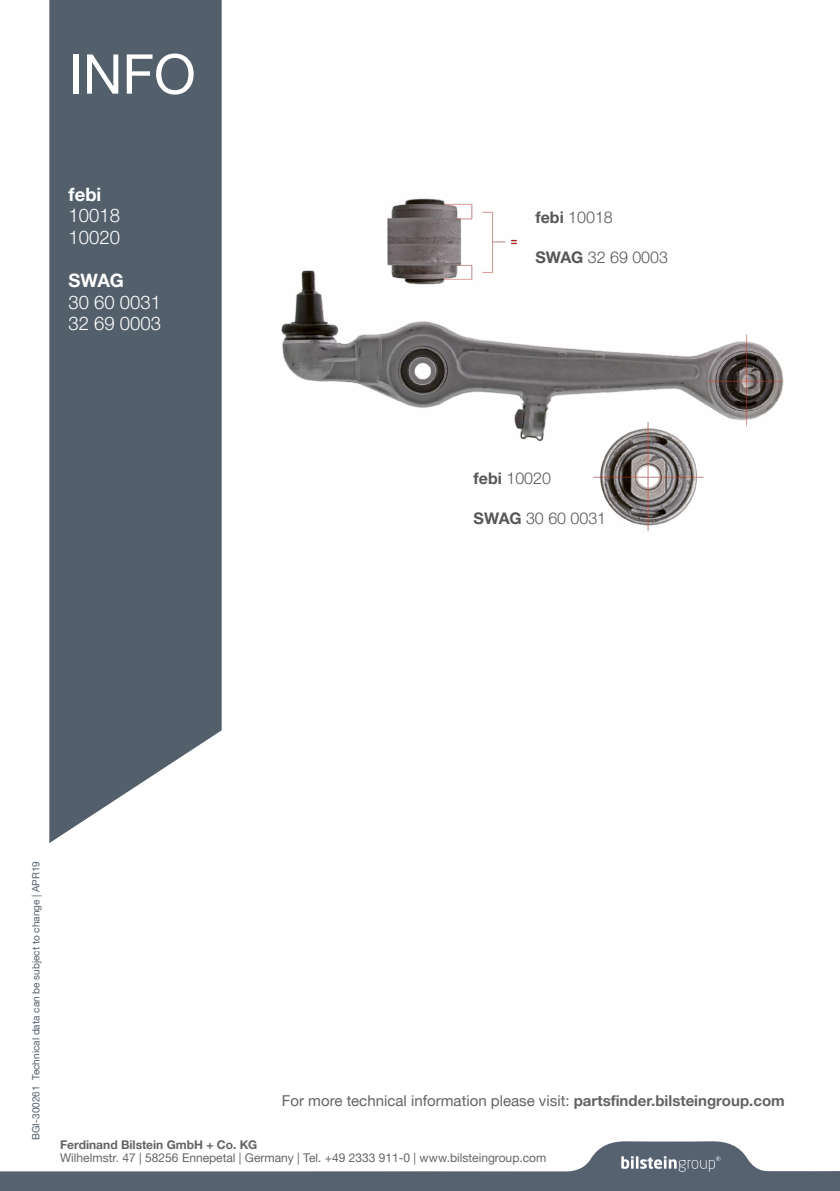
<style>
.page{position:relative;width:840px;height:1191px;background:#fff}
.page>*{position:absolute;margin:0;border:0;box-sizing:border-box;transform-origin:0 0}
.t1{font:54.8px "Helvetica Neue World 55 Roman";color:#fff}
.t2{font:18.4px/21.6px "Helvetica Neue World 45 Lt";color:#fff}
.t3{font:700 18.4px "Helvetica Neue World 75";color:#fff}
.t4{font:16px "Helvetica Neue World 45 Lt";color:#575756}
.t5{font:15px "Helvetica Neue World 55 Roman";color:#626463}
.t6{font:12px "Helvetica Neue World 55 Roman";color:#626463}
.t7{font:700 12px "Helvetica Neue World 75";color:#626463}
.t8{font:10px "Helvetica Neue World 55 Roman";color:#53606b}
.s1{font-family:"Helvetica Neue World 75";font-weight:700}
</style>
<div class="page">
<svg style="left:49px;top:0;width:173px;height:843px;background:#5f6b75"></svg>
<img style="left:282px;top:198px;width:502px;height:334px">
<svg style="left:0;top:1141px;width:839px;height:50px"></svg>
<svg style="left:621px;top:1156px;width:99px;height:15px"></svg>
<svg style="left:511px;top:240px;width:5px;height:4px"></svg>
<h1 class="t1" style="left:69px;top:43px;width:129px">INFO</h1>
<h2 class="t3" style="left:69px;top:184px;width:34px">febi</h2>
<h2 class="t2" style="left:69px;top:205px;width:53px">10018<br>10020</h2>
<h2 class="t3" style="left:69px;top:270px;width:57px">SWAG</h2>
<h2 class="t2" style="left:69px;top:291px;width:94px">30 60 0031<br>32 69 0003</h2>
<h3 class="t4" style="left:535px;top:208px;width:79px"><span class="s1">febi</span> 10018</h3>
<h3 class="t4" style="left:535px;top:248px;width:134px"><span class="s1">SWAG</span> 32 69 0003</h3>
<h3 class="t4" style="left:473px;top:469px;width:79px"><span class="s1">febi</span> 10020</h3>
<h3 class="t4" style="left:473px;top:509px;width:134px"><span class="s1">SWAG</span> 30 60 0031</h3>
<p class="t8" style="left:30px;top:1140px;width:280px;rotate:-90deg">BGI-300261 Technical data can be subject to change | APR19</p>
<p class="t5" style="left:282px;top:1092px;width:504px">For more technical information please visit: <span class="s1">partsfinder.bilsteingroup.com</span></p>
<p class="t7" style="left:60px;top:1138px;width:198px">Ferdinand Bilstein GmbH + Co. KG</p>
<p class="t6" style="left:60px;top:1151px;width:487px">Wilhelmstr. 47 | 58256 Ennepetal | Germany | Tel. +49 2333 911-0 | www.bilsteingroup.com</p>
</div>
